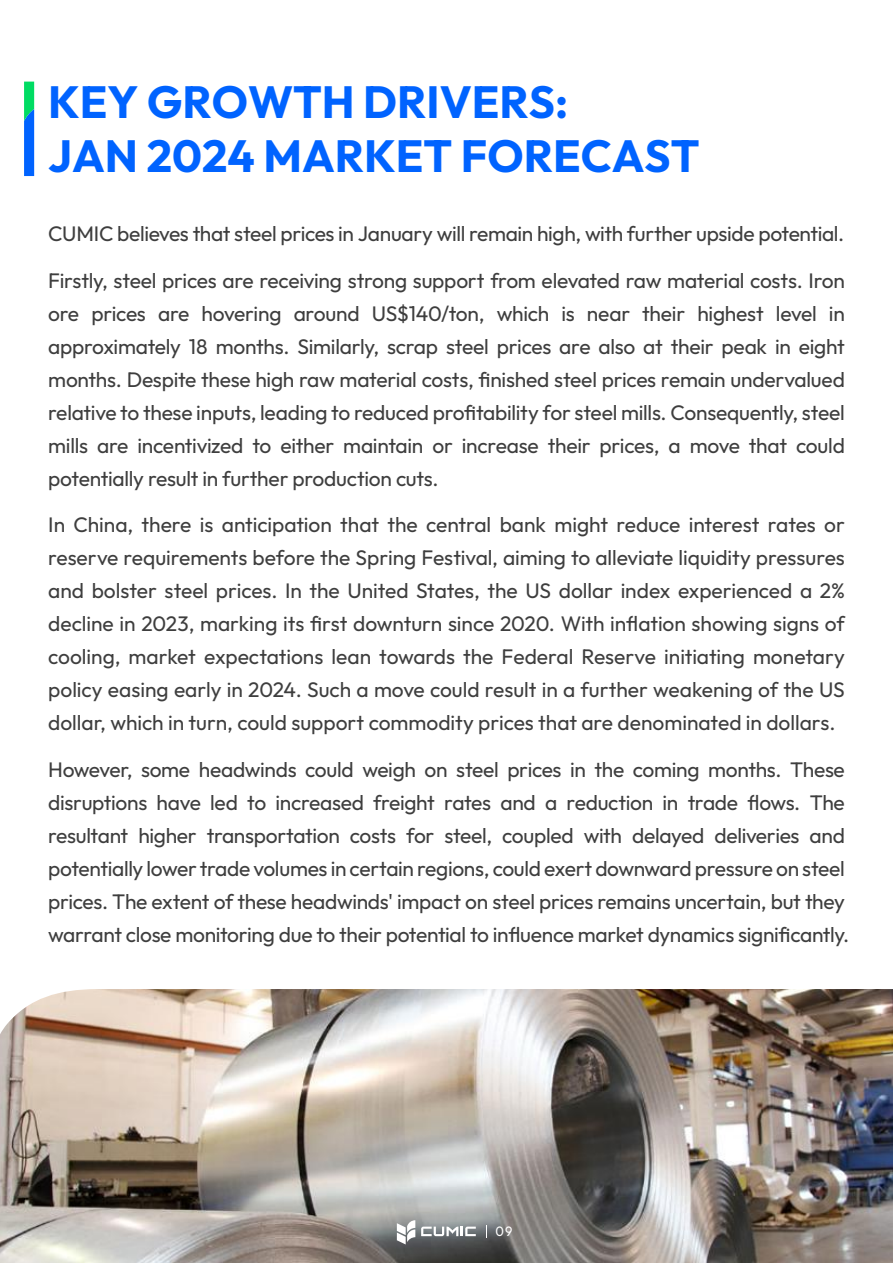
<style>
.page{position:relative;width:893px;height:1263px;background:#fff}
.page>*{position:absolute;margin:0;border:0;box-sizing:border-box;transform-origin:0 0}
.t1{font:700 45px/54px "Outfit";color:#0063ff}
.t2{font:21px/33px "Outfit";letter-spacing:-.015em;color:#3e3e3e;text-align:justify}
.t3{font:13.65px "Outfit";color:#fff;scale:.95 1}
</style>
<div class="page">
<svg style="left:24px;top:82px;width:10px;height:94px"></svg>
<img style="left:0;top:989px;width:893px;height:274px">
<svg style="left:397px;top:1220px;width:18px;height:24px"></svg>
<svg style="left:421px;top:1226px;width:55px;height:10px"></svg>
<svg style="left:486px;top:1225px;width:1px;height:13px"></svg>
<h1 class="t1" style="left:48px;top:77px;width:653px">KEY GROWTH DRIVERS:<br>JAN 2024 MARKET FORECAST</h1>
<p class="t2" style="left:48px;top:218px;width:797px">CUMIC believes that steel prices in January will remain high, with further upside potential.</p>
<p class="t2" style="left:48px;top:264px;width:798px">Firstly, steel prices are receiving strong support from elevated raw material costs. Iron ore prices are hovering around US$140/ton, which is near their highest level in approximately 18 months. Similarly, scrap steel prices are also at their peak in eight months. Despite these high raw material costs, finished steel prices remain undervalued relative to these inputs, leading to reduced profitability for steel mills. Consequently, steel mills are incentivized to either maintain or increase their prices, a move that could potentially result in further production cuts.</p>
<p class="t2" style="left:48px;top:509px;width:798px">In China, there is anticipation that the central bank might reduce interest rates or reserve requirements before the Spring Festival, aiming to alleviate liquidity pressures and bolster steel prices. In the United States, the US dollar index experienced a 2% decline in 2023, marking its first downturn since 2020. With inflation showing signs of cooling, market expectations lean towards the Federal Reserve initiating monetary policy easing early in 2024. Such a move could result in a further weakening of the US dollar, which in turn, could support commodity prices that are denominated in dollars.</p>
<p class="t2" style="left:48px;top:753px;width:803px;text-align:left">However, some headwinds could weigh on steel prices in the coming months. These disruptions have led to increased freight rates and a reduction in trade flows. The resultant higher transportation costs for steel, coupled with delayed deliveries and potentially lower trade volumes in certain regions, could exert downward pressure on steel prices. The extent of these headwinds' impact on steel prices remains uncertain, but they warrant close monitoring due to their potential to influence market dynamics significantly.</p>
<p class="t3" style="left:495px;top:1222px;width:19px">09</p>
</div>
